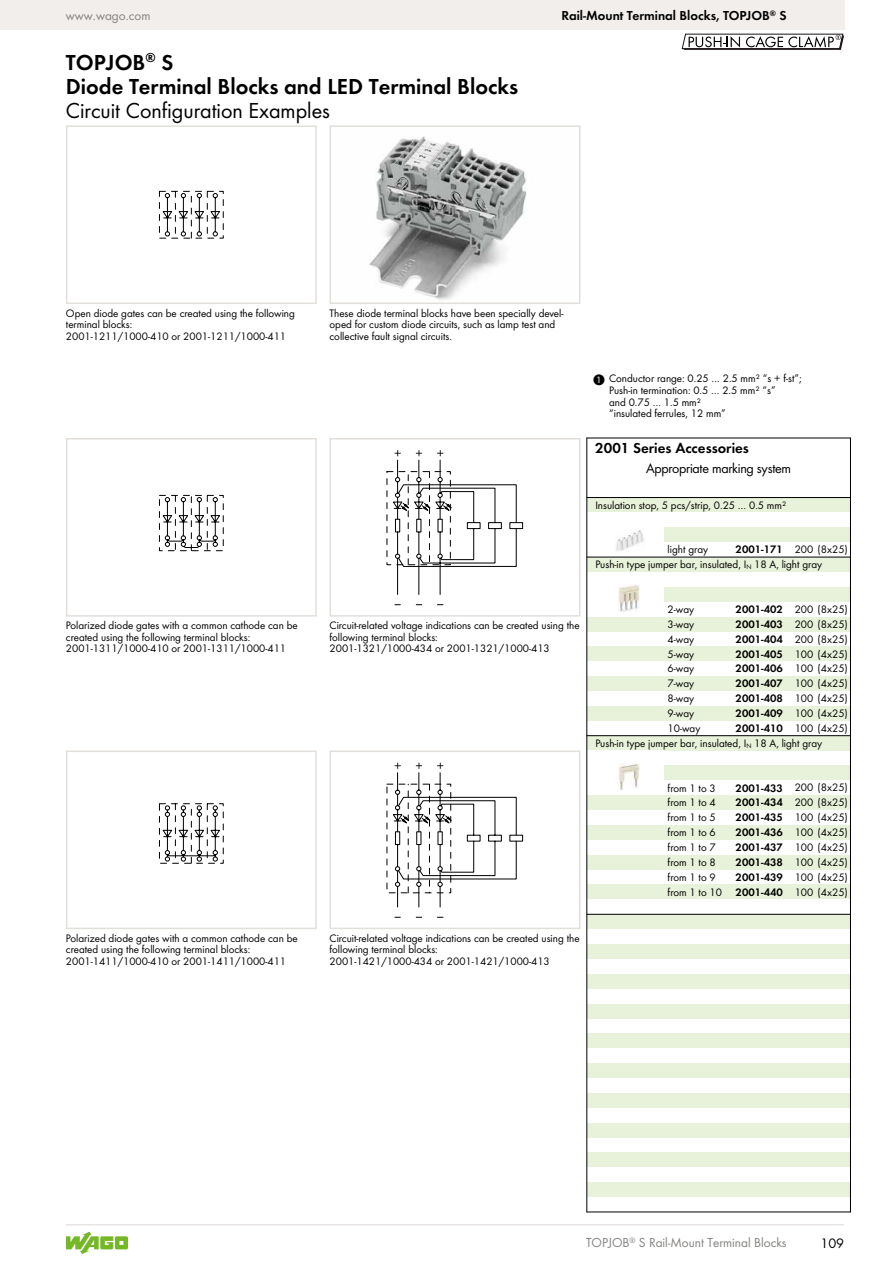
<style>
.page{position:relative;width:893px;height:1263px;background:#fff}
.page>*{position:absolute;margin:0;border:0;box-sizing:border-box;transform-origin:0 0}
.t1{font:22.5px/24px "WAGO Futura Dem";color:#000}
.t2{font:22.5px "WAGO Futura Boo";color:#000}
.t3{font:15px "WAGO Futura Dem";color:#000}
.t4{font:14.25px "WAGO Futura Boo";letter-spacing:-.02em;color:#000}
.t5{font:13.5px "WAGO Futura Boo";color:#868481}
.t6{font:13.5px "WAGO Futura Dem";color:#000}
.t7{font:11.25px/11.7px "WAGO Futura Boo";color:#000}
.t8{font:11.25px "WAGO Futura Dem";color:#000}
</style>
<div class="page">
<div style="left:0;top:0;width:844px;height:30px;background:#f1eeec"></div>
<hr style="left:66px;top:1224px;width:778px;height:1px;background:#e8e4e1">
<svg style="left:66px;top:1232px;width:62px;height:22px"></svg>
<div style="left:60px;top:497px;width:790px;height:15px;background:#e8f1d9"></div>
<div style="left:60px;top:527px;width:790px;height:15px;background:#e8f1d9"></div>
<div style="left:60px;top:557px;width:790px;height:15px;background:#e8f1d9"></div>
<div style="left:60px;top:587px;width:790px;height:15px;background:#e8f1d9"></div>
<div style="left:60px;top:617px;width:790px;height:14px;background:#e8f1d9"></div>
<div style="left:60px;top:646px;width:790px;height:15px;background:#e8f1d9"></div>
<div style="left:60px;top:676px;width:790px;height:15px;background:#e8f1d9"></div>
<div style="left:60px;top:706px;width:790px;height:15px;background:#e8f1d9"></div>
<div style="left:60px;top:736px;width:790px;height:14px;background:#e8f1d9"></div>
<div style="left:60px;top:765px;width:790px;height:15px;background:#e8f1d9"></div>
<div style="left:60px;top:795px;width:790px;height:15px;background:#e8f1d9"></div>
<div style="left:60px;top:825px;width:790px;height:15px;background:#e8f1d9"></div>
<div style="left:60px;top:855px;width:790px;height:15px;background:#e8f1d9"></div>
<div style="left:60px;top:884px;width:790px;height:15px;background:#e8f1d9"></div>
<div style="left:60px;top:914px;width:790px;height:15px;background:#e8f1d9"></div>
<div style="left:60px;top:944px;width:790px;height:15px;background:#e8f1d9"></div>
<div style="left:60px;top:974px;width:790px;height:15px;background:#e8f1d9"></div>
<div style="left:60px;top:1003px;width:790px;height:15px;background:#e8f1d9"></div>
<div style="left:60px;top:1033px;width:790px;height:15px;background:#e8f1d9"></div>
<div style="left:60px;top:1063px;width:790px;height:15px;background:#e8f1d9"></div>
<div style="left:60px;top:1093px;width:790px;height:15px;background:#e8f1d9"></div>
<div style="left:60px;top:1123px;width:790px;height:14px;background:#e8f1d9"></div>
<div style="left:60px;top:1152px;width:790px;height:15px;background:#e8f1d9"></div>
<div style="left:60px;top:1182px;width:790px;height:15px;background:#e8f1d9"></div>
<div style="left:55px;top:126px;width:268px;height:1085px;background:#fff"></div>
<div style="left:323px;top:126px;width:263px;height:1085px;background:#fff"></div>
<div style="left:587px;top:512px;width:76px;height:45px;background:#fff"></div>
<div style="left:587px;top:572px;width:76px;height:45px;background:#fff"></div>
<div style="left:587px;top:750px;width:76px;height:45px;background:#fff"></div>
<img style="left:619px;top:763px;width:21px;height:27px">
<img style="left:619px;top:585px;width:20px;height:26px">
<img style="left:616px;top:530px;width:28px;height:21px">
<svg style="left:159px;top:190px;width:65px;height:49px"></svg>
<div style="left:66px;top:125px;width:251px;height:179px;border:2px solid #e2deda"></div>
<svg style="left:159px;top:494px;width:65px;height:58px"></svg>
<div style="left:66px;top:438px;width:251px;height:179px;border:2px solid #e2deda"></div>
<svg style="left:159px;top:803px;width:65px;height:61px"></svg>
<div style="left:66px;top:750px;width:251px;height:179px;border:2px solid #e2deda"></div>
<svg style="left:386px;top:450px;width:138px;height:156px"></svg>
<div style="left:330px;top:438px;width:250px;height:179px;border:2px solid #e2deda"></div>
<svg style="left:386px;top:762px;width:138px;height:156px"></svg>
<div style="left:330px;top:750px;width:250px;height:179px;border:2px solid #e2deda"></div>
<img style="left:369px;top:136px;width:158px;height:164px">
<div style="left:330px;top:125px;width:250px;height:179px;border:2px solid #e2deda"></div>
<svg style="left:682px;top:34px;width:162px;height:16px"></svg>
<hr style="left:586px;top:1211px;width:265px;height:1px;background:#000">
<hr style="left:850px;top:438px;width:1px;height:774px;background:#000">
<hr style="left:586px;top:438px;width:265px;height:1px;background:#000">
<hr style="left:586px;top:438px;width:1px;height:774px;background:#000">
<hr style="left:586px;top:497px;width:265px;height:1px;background:#000">
<hr style="left:586px;top:557px;width:265px;height:1px;background:#000">
<hr style="left:586px;top:735px;width:265px;height:1px;background:#000">
<hr style="left:586px;top:914px;width:265px;height:1px;background:#000">
<p class="t5" style="left:66px;top:7px;width:86px">www.wago.com</p>
<h1 class="t1" style="left:66px;top:48px;width:454px">TOPJOB<sup>®</sup> S<br>Diode Terminal Blocks and LED Terminal Blocks</h1>
<h1 class="t2" style="left:66px;top:96px;width:266px">Circuit Configuration Examples</h1>
<p class="t6" style="left:561px;top:6px;width:227px">Rail-Mount Terminal Blocks, TOPJOB<sup>®</sup> S</p>
<p class="t7" style="left:66px;top:306px;width:230px">Open diode gates can be created using the following terminal blocks:<br>2001-1211/1000-410 or 2001-1211/1000-411</p>
<p class="t7" style="left:330px;top:306px;width:235px">These diode terminal blocks have been specially devel&shy;oped for custom diode circuits, such as lamp test and collective fault signal circuits.</p>
<p class="t7" style="left:609px;top:372px;width:194px">Conductor range: 0.25 … 2.5 mm² “s + f-st”;<br>Push-in termination: 0.5 … 2.5 mm² “s”<br>and 0.75 … 1.5 mm²<br>“insulated ferrules, 12 mm”</p>
<h2 class="t3" style="left:595px;top:437px;width:155px">2001 Series Accessories</h2>
<p class="t4" style="left:646px;top:458px;width:147px">Appropriate marking system</p>
<p class="t7" style="left:595px;top:499px;width:193px">Insulation stop, 5 pcs/strip, 0.25 … 0.5 mm²</p>
<p class="t7" style="left:668px;top:543px;width:42px">light gray</p>
<p class="t8" style="left:736px;top:541px;width:49px">2001-171</p>
<p class="t7" style="left:795px;top:543px;width:55px">200 (8x25)</p>
<p class="t7" style="left:595px;top:558px;width:228px">Push-in type jumper bar, insulated, I<sub>N</sub> 18 A, light gray</p>
<p class="t7" style="left:668px;top:603px;width:28px">2-way</p>
<p class="t8" style="left:736px;top:601px;width:49px">2001-402</p>
<p class="t7" style="left:795px;top:603px;width:55px">200 (8x25)</p>
<p class="t7" style="left:66px;top:619px;width:233px">Polarized diode gates with a common cathode can be created using the following terminal blocks:<br>2001-1311/1000-410 or 2001-1311/1000-411</p>
<p class="t7" style="left:330px;top:619px;width:252px">Circuit-related voltage indications can be created using the following terminal blocks:<br>2001-1321/1000-434 or 2001-1321/1000-413</p>
<p class="t7" style="left:668px;top:618px;width:28px">3-way</p>
<p class="t8" style="left:736px;top:616px;width:49px">2001-403</p>
<p class="t7" style="left:795px;top:618px;width:55px">200 (8x25)</p>
<p class="t7" style="left:668px;top:632px;width:28px">4-way</p>
<p class="t8" style="left:736px;top:631px;width:49px">2001-404</p>
<p class="t7" style="left:795px;top:632px;width:55px">200 (8x25)</p>
<p class="t7" style="left:668px;top:647px;width:28px">5-way</p>
<p class="t8" style="left:736px;top:645px;width:49px">2001-405</p>
<p class="t7" style="left:795px;top:647px;width:55px">100 (4x25)</p>
<p class="t7" style="left:668px;top:662px;width:28px">6-way</p>
<p class="t8" style="left:736px;top:660px;width:49px">2001-406</p>
<p class="t7" style="left:795px;top:662px;width:55px">100 (4x25)</p>
<p class="t7" style="left:668px;top:677px;width:28px">7-way</p>
<p class="t8" style="left:736px;top:675px;width:49px">2001-407</p>
<p class="t7" style="left:795px;top:677px;width:55px">100 (4x25)</p>
<p class="t7" style="left:668px;top:692px;width:28px">8-way</p>
<p class="t8" style="left:736px;top:690px;width:49px">2001-408</p>
<p class="t7" style="left:795px;top:692px;width:55px">100 (4x25)</p>
<p class="t7" style="left:668px;top:707px;width:28px">9-way</p>
<p class="t8" style="left:736px;top:705px;width:49px">2001-409</p>
<p class="t7" style="left:795px;top:707px;width:55px">100 (4x25)</p>
<p class="t7" style="left:668px;top:722px;width:34px">10-way</p>
<p class="t8" style="left:736px;top:720px;width:49px">2001-410</p>
<p class="t7" style="left:795px;top:722px;width:55px">100 (4x25)</p>
<p class="t7" style="left:595px;top:737px;width:228px">Push-in type jumper bar, insulated, I<sub>N</sub> 18 A, light gray</p>
<p class="t7" style="left:668px;top:781px;width:50px">from 1 to 3</p>
<p class="t8" style="left:736px;top:779px;width:49px">2001-433</p>
<p class="t7" style="left:795px;top:781px;width:55px">200 (8x25)</p>
<p class="t7" style="left:668px;top:796px;width:50px">from 1 to 4</p>
<p class="t8" style="left:736px;top:794px;width:49px">2001-434</p>
<p class="t7" style="left:795px;top:796px;width:55px">200 (8x25)</p>
<p class="t7" style="left:668px;top:811px;width:50px">from 1 to 5</p>
<p class="t8" style="left:736px;top:809px;width:49px">2001-435</p>
<p class="t7" style="left:795px;top:811px;width:55px">100 (4x25)</p>
<p class="t7" style="left:668px;top:826px;width:50px">from 1 to 6</p>
<p class="t8" style="left:736px;top:824px;width:49px">2001-436</p>
<p class="t7" style="left:795px;top:826px;width:55px">100 (4x25)</p>
<p class="t7" style="left:668px;top:841px;width:50px">from 1 to 7</p>
<p class="t8" style="left:736px;top:839px;width:49px">2001-437</p>
<p class="t7" style="left:795px;top:841px;width:55px">100 (4x25)</p>
<p class="t7" style="left:668px;top:856px;width:50px">from 1 to 8</p>
<p class="t8" style="left:736px;top:854px;width:49px">2001-438</p>
<p class="t7" style="left:795px;top:856px;width:55px">100 (4x25)</p>
<p class="t7" style="left:668px;top:871px;width:50px">from 1 to 9</p>
<p class="t8" style="left:736px;top:869px;width:49px">2001-439</p>
<p class="t7" style="left:795px;top:871px;width:55px">100 (4x25)</p>
<p class="t7" style="left:668px;top:885px;width:56px">from 1 to 10</p>
<p class="t8" style="left:736px;top:884px;width:49px">2001-440</p>
<p class="t7" style="left:795px;top:885px;width:55px">100 (4x25)</p>
<p class="t7" style="left:66px;top:931px;width:233px">Polarized diode gates with a common cathode can be created using the following terminal blocks:<br>2001-1411/1000-410 or 2001-1411/1000-411</p>
<p class="t7" style="left:330px;top:931px;width:252px">Circuit-related voltage indications can be created using the following terminal blocks:<br>2001-1421/1000-434 or 2001-1421/1000-413</p>
<p class="t5" style="left:586px;top:1233px;width:202px">TOPJOB<sup>®</sup> S Rail-Mount Terminal Blocks</p>
<p class="t4" style="left:820px;top:1233px;width:25px">109</p>
</div>
